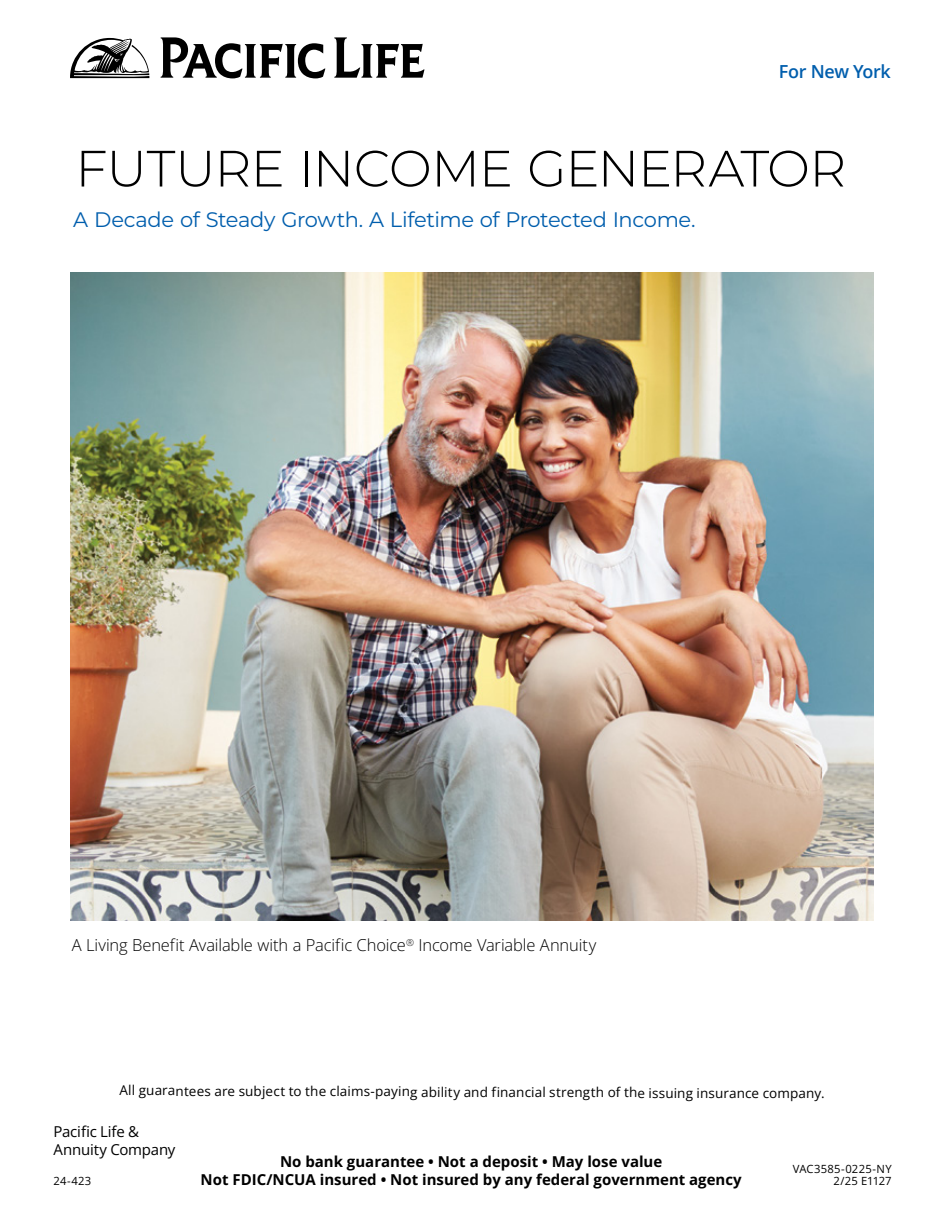
<style>
.page{position:relative;width:945px;height:1215px;background:#fff}
.page>*{position:absolute;margin:0;border:0;box-sizing:border-box;transform-origin:0 0}
.t1{font:300 51px "Montserrat";letter-spacing:-.02em;color:#000}
.t2{font:21px "Montserrat";letter-spacing:-.02em;color:#005ead}
.t3{font:600 18px "Open Sans";letter-spacing:-.015em;color:#005ead}
.t4{font:300 16.5px "Open Sans";letter-spacing:-.005em;color:#000}
.t5{font:700 15px/18px "Open Sans";color:#000;text-align:center}
.t6{font:15px/18px "Open Sans";letter-spacing:-.015em;color:#000}
._9_11{font:13.5px "Open Sans";letter-spacing:.005em;color:#000}
.t7{font:11.25px/12px "Open Sans";letter-spacing:.015em;color:#000;text-align:right}
</style>
<div class="page">
<svg style="left:161px;top:37px;width:164px;height:41px"></svg>
<svg style="left:334px;top:37px;width:91px;height:41px"></svg>
<svg style="left:70px;top:38px;width:79px;height:40px"></svg>
<img style="left:70px;top:272px;width:803px;height:648px">
<p class="t3" style="left:779px;top:59px;width:114px">For New York</p>
<p class="t1" style="left:75px;top:134px;width:772px">FUTURE INCOME GENERATOR</p>
<p class="t2" style="left:73px;top:205px;width:624px">A Decade of Steady Growth. A Lifetime of Protected Income.</p>
<p class="t4" style="left:72px;top:934px;width:526px">A Living Benefit Available with a Pacific Choice<sup>®</sup> Income Variable Annuity</p>
<p class="_9_11" style="left:119px;top:1083px;width:707px">All guarantees are subject to the claims-paying ability and financial strength of the issuing insurance company.</p>
<p class="t6" style="left:54px;top:1122px;width:123px">Pacific Life &amp;<br>Annuity Company</p>
<p class="t7" style="left:54px;top:1175px;width:39px">24-423</p>
<p class="t5" style="left:201px;top:1152px;width:543px">No bank guarantee • Not a deposit • May lose value<br>Not FDIC/NCUA insured • Not insured by any federal government agency</p>
<p class="t7" style="left:793px;top:1163px;width:100px">VAC3585-0225-NY<br>2/25 E1127</p>
</div>
